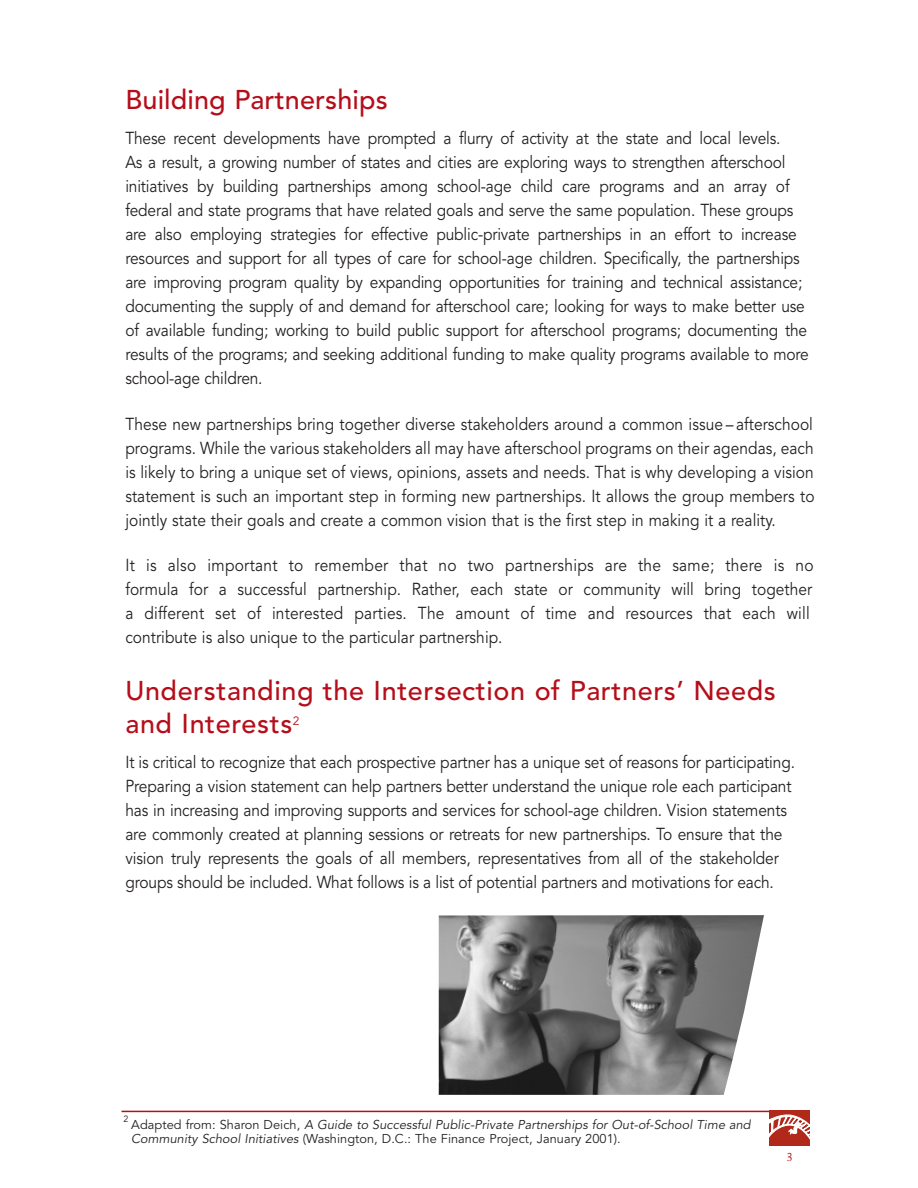
<style>
.page{position:relative;width:918px;height:1188px;background:#fff}
.page>*{position:absolute;margin:0;border:0;box-sizing:border-box;transform-origin:0 0}
.t1{font:500 27px/33px "Avenir";letter-spacing:.02em;color:#b50e1a}
.t2{font:17.25px/24px "Avenir";letter-spacing:-.01em;color:#231f20;scale:.9 1}
.t3{font:13.5px "Weiss";color:#b50e1a}
.t4{font:italic 12.75px/14.2px "Avenir";letter-spacing:.005em;color:#231f20}
.t5{font:12px "Avenir";color:#b50e1a}
.t6{font:9px "Avenir";color:#231f20}
.s1{font-style:normal}
</style>
<div class="page">
<hr style="left:122px;top:1111px;width:688px;height:1px;background:#b50e1a">
<img style="left:439px;top:915px;width:325px;height:180px">
<div style="left:769px;top:1111px;width:41px;height:35px;background:#b1291a"></div>
<svg style="left:769px;top:1114px;width:41px;height:26px"></svg>
<h1 class="t1" style="left:125px;top:86px;width:264px">Building Partnerships</h1>
<p class="t2" style="left:125px;top:128px;width:761px">These recent developments have prompted a flurry of activity at the state and local levels.<br>As a result, a growing number of states and cities are exploring ways to strengthen afterschool initiatives by building partnerships among school-age child care programs and an array of federal and state programs that have related goals and serve the same population. These groups are also employing strategies for effective public-private partnerships in an effort to increase resources and support for all types of care for school-age children. Specifically, the partnerships are improving program quality by expanding opportunities for training and technical assistance; documenting the supply of and demand for afterschool care; looking for ways to make better use of available funding; working to build public support for afterschool programs; documenting the results of the programs; and seeking additional funding to make quality programs available to more school-age children.</p>
<p class="t2" style="left:125px;top:413px;width:767px;text-align:justify">These new partnerships bring together diverse stakeholders around a common issue – afterschool programs. While the various stakeholders all may have afterschool programs on their agendas, each is likely to bring a unique set of views, opinions, assets and needs. That is why developing a vision statement is such an important step in forming new partnerships. It allows the group members to jointly state their goals and create a common vision that is the first step in making it a reality.</p>
<p class="t2" style="left:125px;top:555px;width:766px">It is also important to remember that no two partnerships are the same; there is no formula for a successful partnership. Rather, each state or community will bring together a different set of interested parties. The amount of time and resources that each will contribute is also unique to the particular partnership.</p>
<h1 class="t1" style="left:125px;top:677px;width:652px">Understanding the Intersection of Partners’ Needs and Interests</h1>
<p class="t5" style="left:293px;top:716px;width:8px">2</p>
<p class="t2" style="left:125px;top:752px;width:746px">It is critical to recognize that each prospective partner has a unique set of reasons for participating.<br>Preparing a vision statement can help partners better understand the unique role each participant has in increasing and improving supports and services for school-age children. Vision statements are commonly created at planning sessions or retreats for new partnerships. To ensure that the vision truly represents the goals of all members, representatives from all of the stakeholder groups should be included. What follows is a list of potential partners and motivations for each.</p>
<p class="t6" style="left:124px;top:1115px;width:7px">2</p>
<p class="t4" style="left:131px;top:1118px;width:621px"><span class="s1">Adapted from: Sharon Deich,</span> A Guide to Successful Public-Private Partnerships for Out-of-School Time and<br>Community School Initiatives <span class="s1">(Washington, D.C.: The Finance Project, January 2001).</span></p>
<p class="t3" style="left:786px;top:1152px;width:8px">3</p>
</div>
